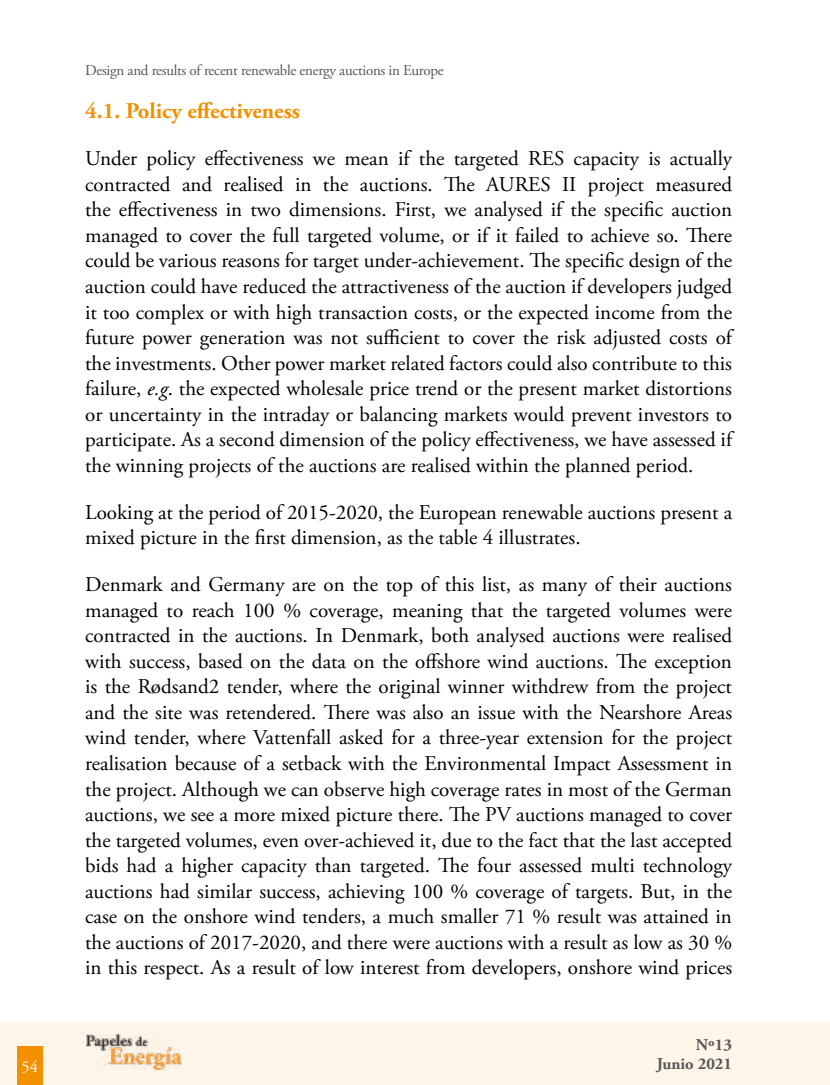
<style>
.page{position:relative;width:830px;height:1085px;background:#fff}
.page>*{position:absolute;margin:0;border:0;box-sizing:border-box;transform-origin:0 0}
.t1{font:700 22.5px "Adobe Garamond Pro";color:#f39000}
.t2{font:21px/25.5px "Adobe Garamond Pro";color:#000;text-align:justify}
.t3{font:700 16.5px "Adobe Garamond Pro";color:#575756}
.t4{font:16.5px "Adobe Garamond Pro";color:#fff}
.t5{font:15px "Adobe Garamond Pro";letter-spacing:-.02em;color:#575756}
.s1{font-style:italic}
</style>
<div class="page">
<div style="left:0;top:1021px;width:829px;height:63px;background:#fff5e9"></div>
<img style="left:86px;top:1034px;width:95px;height:35px">
<div style="left:17px;top:1046px;width:26px;height:38px;background:#f39000"></div>
<p class="t5" style="left:85px;top:62px;width:360px">Design and results of recent renewable energy auctions in Europe</p>
<p class="t1" style="left:85px;top:98px;width:216px">4.1. Policy effectiveness</p>
<p class="t2" style="left:85px;top:146px;width:648px">Under policy effectiveness we mean if the targeted RES capacity is actually contracted and realised in the auctions. The AURES II project measured the effectiveness in two dimensions. First, we analysed if the specific auction managed to cover the full targeted volume, or if it failed to achieve so. There could be various reasons for target under-achievement. The specific design of the auction could have reduced the attractiveness of the auction if developers judged it too complex or with high transaction costs, or the expected income from the future power generation was not sufficient to cover the risk adjusted costs of the investments. Other power market related factors could also contribute to this failure, <span class="s1">e.g</span>. the expected wholesale price trend or the present market distortions or uncertainty in the intraday or balancing markets would prevent investors to participate. As a second dimension of the policy effectiveness, we have assessed if the winning projects of the auctions are realised within the planned period.</p>
<p class="t2" style="left:85px;top:500px;width:648px">Looking at the period of 2015-2020, the European renewable auctions present a mixed picture in the first dimension, as the table 4 illustrates.</p>
<p class="t2" style="left:85px;top:572px;width:648px">Denmark and Germany are on the top of this list, as many of their auctions managed to reach 100 % coverage, meaning that the targeted volumes were contracted in the auctions. In Denmark, both analysed auctions were realised with success, based on the data on the offshore wind auctions. The exception is the Rødsand2 tender, where the original winner withdrew from the project and the site was retendered. There was also an issue with the Nearshore Areas wind tender, where Vattenfall asked for a three-year extension for the project realisation because of a setback with the Environmental Impact Assessment in the project. Although we can observe high coverage rates in most of the German auctions, we see a more mixed picture there. The PV auctions managed to cover the targeted volumes, even over-achieved it, due to the fact that the last accepted bids had a higher capacity than targeted. The four assessed multi technology auctions had similar success, achieving 100 % coverage of targets. But, in the case on the onshore wind tenders, a much smaller 71 % result was attained in the auctions of 2017-2020, and there were auctions with a result as low as 30 % in this respect. As a result of low interest from developers, onshore wind prices</p>
<p class="t3" style="left:695px;top:1034px;width:38px">Nº13</p>
<p class="t4" style="left:22px;top:1056px;width:18px">54</p>
<p class="t3" style="left:656px;top:1054px;width:77px">Junio 2021</p>
</div>
